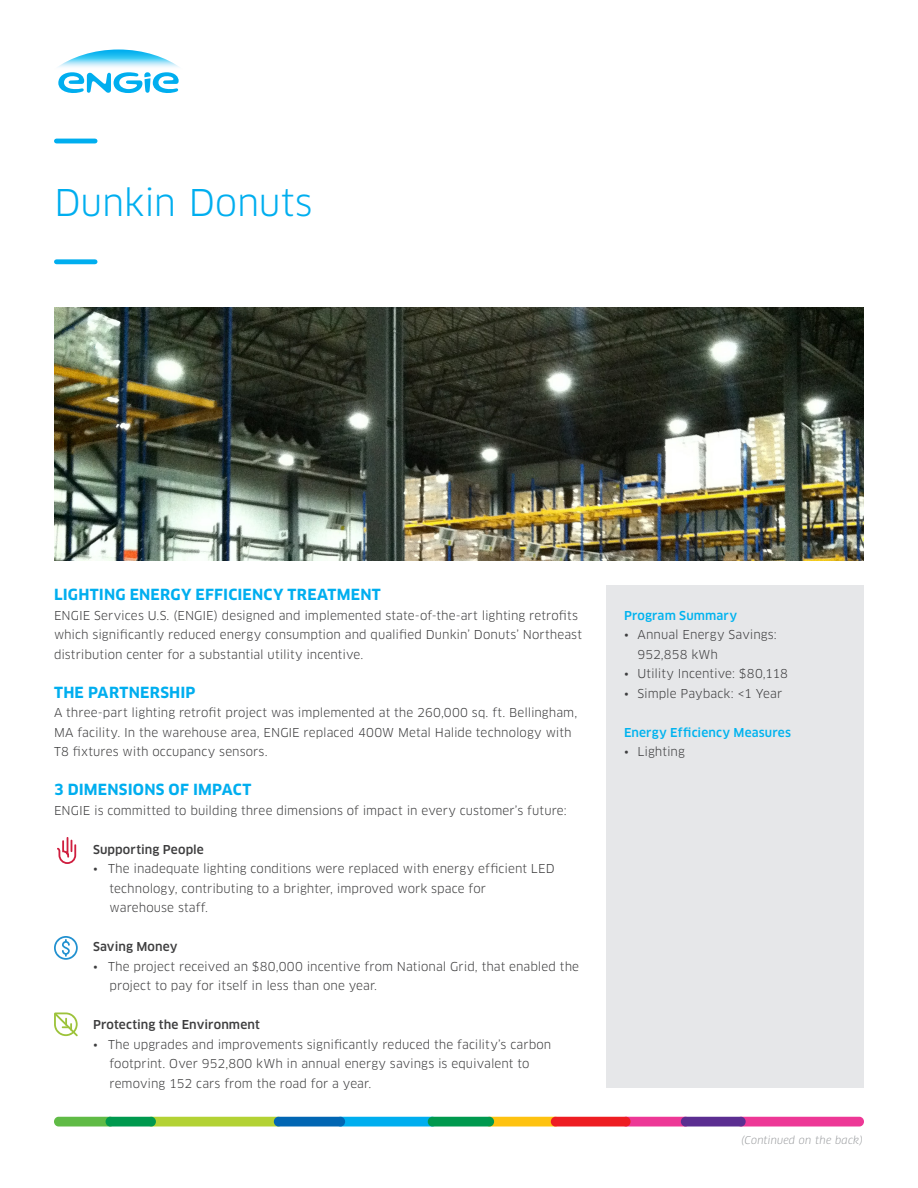
<style>
.page{position:relative;width:918px;height:1188px;background:#fff}
.page>*{position:absolute;margin:0;border:0;box-sizing:border-box;transform-origin:0 0}
.t1{font:36px "Clan OT";letter-spacing:-.005em;color:#00aeef}
.Body{font:700 15px "Clan OT";letter-spacing:.015em;color:#00aeef}
.Body-2{font:12px/19.5px "Clan OT";letter-spacing:.005em;color:#3e3e3f}
.Body-3{font:500 12px "Clan OT";letter-spacing:.01em;color:#3e3e3f}
.t2{font:500 12px "Clan OT";letter-spacing:.01em;color:#00b3ef}
.Footer_Date{font:italic 10.5px "Clan OT";letter-spacing:.015em;color:#939598}
</style>
<div class="page">
<svg style="left:58px;top:50px;width:121px;height:43px"></svg>
<img style="left:54px;top:308px;width:810px;height:253px">
<hr style="left:56px;top:139px;width:39px;height:4px;background:#00aeef">
<div style="left:56px;top:259px;width:39px;height:5px;background:#00aeef"></div>
<div style="left:606px;top:585px;width:258px;height:503px;background:#e6e7e9"></div>
<div style="left:736px;top:1117px;width:128px;height:9px;background:#ed3896;border-radius:5px"></div>
<div style="left:621px;top:1117px;width:69px;height:9px;background:#ed3896;border-radius:5px"></div>
<div style="left:485px;top:1117px;width:75px;height:9px;background:#fec210;border-radius:5px"></div>
<div style="left:551px;top:1117px;width:80px;height:9px;background:#ee1d23;border-radius:5px"></div>
<div style="left:336px;top:1117px;width:101px;height:9px;background:#00aeef;border-radius:5px"></div>
<div style="left:147px;top:1117px;width:136px;height:9px;background:#b3d234;border-radius:5px"></div>
<div style="left:54px;top:1117px;width:61px;height:9px;background:#60bb46;border-radius:5px"></div>
<div style="left:428px;top:1117px;width:66px;height:9px;background:#00994e;border-radius:5px"></div>
<div style="left:274px;top:1117px;width:71px;height:9px;background:#0166b3;border-radius:5px"></div>
<div style="left:106px;top:1117px;width:50px;height:9px;background:#00994e;border-radius:5px"></div>
<div style="left:681px;top:1117px;width:65px;height:9px;background:#5b2e91;border-radius:5px"></div>
<svg style="left:54px;top:936px;width:24px;height:24px"></svg>
<svg style="left:54px;top:1013px;width:24px;height:23px"></svg>
<svg style="left:57px;top:837px;width:19px;height:27px"></svg>
<h1 class="t1" style="left:54px;top:181px;width:260px">Dunkin Donuts</h1>
<h2 class="Body" style="left:54px;top:586px;width:328px">LIGHTING ENERGY EFFICIENCY TREATMENT</h2>
<h2 class="Body-2" style="left:54px;top:605px;width:530px">ENGIE Services U.S. (ENGIE) designed and implemented state-of-the-art lighting retrofits which significantly reduced energy consumption and qualified Dunkin’ Donuts’ Northeast distribution center for a substantial utility incentive.</h2>
<h2 class="Body" style="left:54px;top:683px;width:143px">THE PARTNERSHIP</h2>
<p class="Body-2" style="left:54px;top:703px;width:525px">A three-part lighting retrofit project was implemented at the 260,000 sq. ft. Bellingham,<br>MA facility. In the warehouse area, ENGIE replaced 400W Metal Halide technology with<br>T8 fixtures with occupancy sensors.</p>
<p class="Body" style="left:54px;top:781px;width:199px">3 DIMENSIONS OF IMPACT</p>
<p class="Body-2" style="left:54px;top:800px;width:514px">ENGIE is committed to building three dimensions of impact in every customer’s future:</p>
<p class="Body-3" style="left:93px;top:842px;width:112px">Supporting People</p>
<p class="Body-2" style="left:110px;top:859px;width:447px;text-indent:-16px">• The inadequate lighting conditions were replaced with energy efficient LED technology, contributing to a brighter, improved work space for<br>warehouse staff.</p>
<p class="Body-3" style="left:93px;top:940px;width:86px">Saving Money</p>
<p class="Body-2" style="left:110px;top:956px;width:471px;text-indent:-16px">• The project received an $80,000 incentive from National Grid, that enabled the project to pay for itself in less than one year.</p>
<p class="Body-3" style="left:93px;top:1018px;width:168px">Protecting the Environment</p>
<p class="Body-2" style="left:110px;top:1034px;width:443px;text-indent:-16px">• The upgrades and improvements significantly reduced the facility’s carbon footprint. Over 952,800 kWh in annual energy savings is equivalent to removing 152 cars from the road for a year.</p>
<h3 class="t2" style="left:624px;top:608px;width:115px">Program Summary</h3>
<p class="Body-2" style="left:638px;top:625px;width:141px;text-indent:-14px">• Annual Energy Savings:<br>952,858 kWh</p>
<p class="Body-2" style="left:624px;top:664px;width:165px">• Utility Incentive: $80,118</p>
<p class="Body-2" style="left:624px;top:683px;width:160px">• Simple Payback: &lt;1 Year</p>
<h3 class="t2" style="left:624px;top:725px;width:168px">Energy Efficiency Measures</h3>
<p class="Body-2" style="left:624px;top:742px;width:62px">• Lighting</p>
<p class="Footer_Date" style="left:741px;top:1134px;width:123px">(Continued on the back)</p>
</div>
